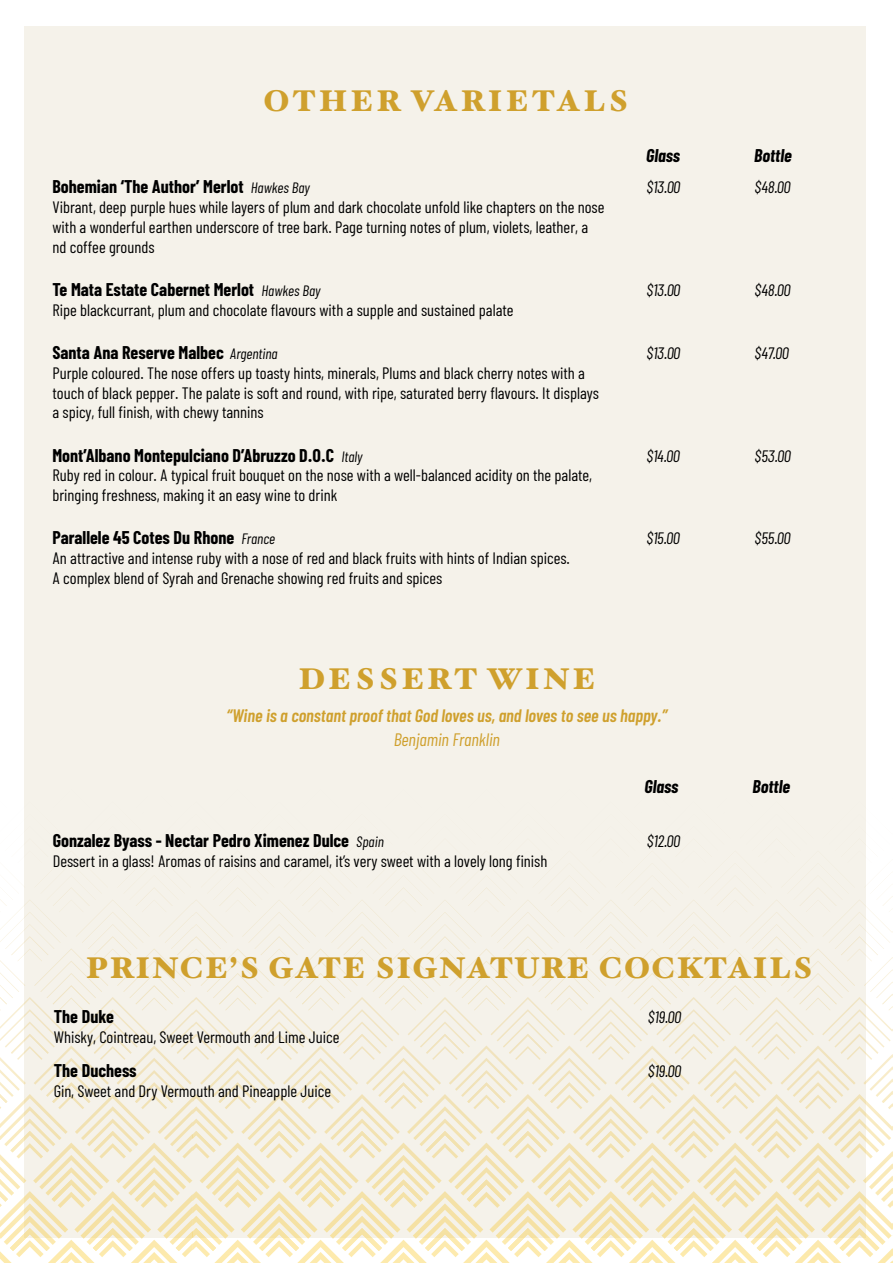
<style>
.page{position:relative;width:893px;height:1263px;background:#fff}
.page>*{position:absolute;margin:0;border:0;box-sizing:border-box;transform-origin:0 0}
.t1{font:900 30px "Hoefler Text";letter-spacing:.05em;color:#cfa02d}
.t2{font:900 30px "Hoefler Text";letter-spacing:.1em;color:#cfa02d}
.t3{font:700 18px "Barlow Condensed";color:#000}
.t4{font:italic 600 18px "Barlow Condensed";color:#cfa02d}
.t5{font:italic 700 18px "Barlow Condensed";color:#000}
.t6{font:italic 18px "Barlow Condensed";color:#cfa02d}
.t7{font:16.5px/19.8px "Barlow Condensed";color:#000}
.t8{font:italic 16.5px "Barlow Condensed";color:#000}
.s1{font-weight:400;font-style:italic;font-size:15px}
</style>
<div class="page">
<div style="left:24px;top:26px;width:842px;height:1212px;background:#f5f2ea"></div>
<svg style="left:0;top:887px;width:893px;height:376px"></svg>
<h1 class="t2" style="left:263px;top:83px;width:366px">OTHER VARIETALS</h1>
<p class="t5" style="left:646px;top:144px;width:35px">Glass</p>
<p class="t5" style="left:754px;top:144px;width:39px">Bottle</p>
<p class="t3" style="left:52px;top:176px;width:259px">Bohemian ‘The Author’ Merlot <span class="s1">Hawkes Bay</span></p>
<p class="t8" style="left:646px;top:177px;width:35px">$13.00</p>
<p class="t8" style="left:754px;top:177px;width:37px">$48.00</p>
<p class="t7" style="left:52px;top:197px;width:553px">Vibrant, deep purple hues while layers of plum and dark chocolate unfold like chapters on the nose with a wonderful earthen underscore of tree bark. Page turning notes of plum, violets, leather, a nd coffee grounds</p>
<p class="t3" style="left:52px;top:278px;width:270px">Te Mata Estate Cabernet Merlot <span class="s1">Hawkes Bay</span></p>
<p class="t8" style="left:646px;top:280px;width:35px">$13.00</p>
<p class="t8" style="left:754px;top:280px;width:37px">$48.00</p>
<p class="t7" style="left:52px;top:299px;width:463px">Ripe blackcurrant, plum and chocolate flavours with a supple and sustained palate</p>
<p class="t3" style="left:52px;top:341px;width:227px">Santa Ana Reserve Malbec <span class="s1">Argentina</span></p>
<p class="t8" style="left:646px;top:343px;width:35px">$13.00</p>
<p class="t8" style="left:754px;top:343px;width:36px">$47.00</p>
<p class="t7" style="left:52px;top:362px;width:548px">Purple coloured. The nose offers up toasty hints, minerals, Plums and black cherry notes with a touch of black pepper. The palate is soft and round, with ripe, saturated berry flavours. It displays a spicy, full finish, with chewy tannins</p>
<p class="t3" style="left:52px;top:444px;width:312px">Mont’Albano Montepulciano D’Abruzzo D.O.C <span class="s1">Italy</span></p>
<p class="t8" style="left:646px;top:445px;width:35px">$14.00</p>
<p class="t8" style="left:754px;top:445px;width:38px">$53.00</p>
<p class="t7" style="left:52px;top:465px;width:541px">Ruby red in colour. A typical fruit bouquet on the nose with a well-balanced acidity on the palate, bringing freshness, making it an easy wine to drink</p>
<p class="t3" style="left:52px;top:527px;width:224px">Parallele 45 Cotes Du Rhone <span class="s1">France</span></p>
<p class="t8" style="left:646px;top:528px;width:35px">$15.00</p>
<p class="t8" style="left:754px;top:528px;width:37px">$55.00</p>
<p class="t7" style="left:52px;top:548px;width:519px">An attractive and intense ruby with a nose of red and black fruits with hints of Indian spices.<br>A complex blend of Syrah and Grenache showing red fruits and spices</p>
<h1 class="t2" style="left:298px;top:661px;width:298px">DESSERT WINE</h1>
<p class="t4" style="left:227px;top:704px;width:442px">“Wine is a constant proof that God loves us, and loves to see us happy.”</p>
<p class="t6" style="left:394px;top:728px;width:108px">Benjamin Franklin</p>
<p class="t5" style="left:645px;top:776px;width:35px">Glass</p>
<p class="t5" style="left:753px;top:776px;width:39px">Bottle</p>
<p class="t3" style="left:53px;top:830px;width:333px">Gonzalez Byass - Nectar Pedro Ximenez Dulce <span class="s1">Spain</span></p>
<p class="t8" style="left:647px;top:831px;width:35px">$12.00</p>
<p class="t7" style="left:53px;top:851px;width:496px">Dessert in a glass! Aromas of raisins and caramel, it’s very sweet with a lovely long finish</p>
<h1 class="t1" style="left:86px;top:950px;width:728px">PRINCE’S GATE SIGNATURE COCKTAILS</h1>
<p class="t3" style="left:54px;top:1005px;width:62px">The Duke</p>
<p class="t8" style="left:648px;top:1007px;width:35px">$19.00</p>
<p class="t7" style="left:54px;top:1026px;width:287px">Whisky, Cointreau, Sweet Vermouth and Lime Juice</p>
<p class="t3" style="left:54px;top:1059px;width:84px">The Duchess</p>
<p class="t8" style="left:648px;top:1061px;width:35px">$19.00</p>
<p class="t7" style="left:54px;top:1080px;width:279px">Gin, Sweet and Dry Vermouth and Pineapple Juice</p>
</div>
